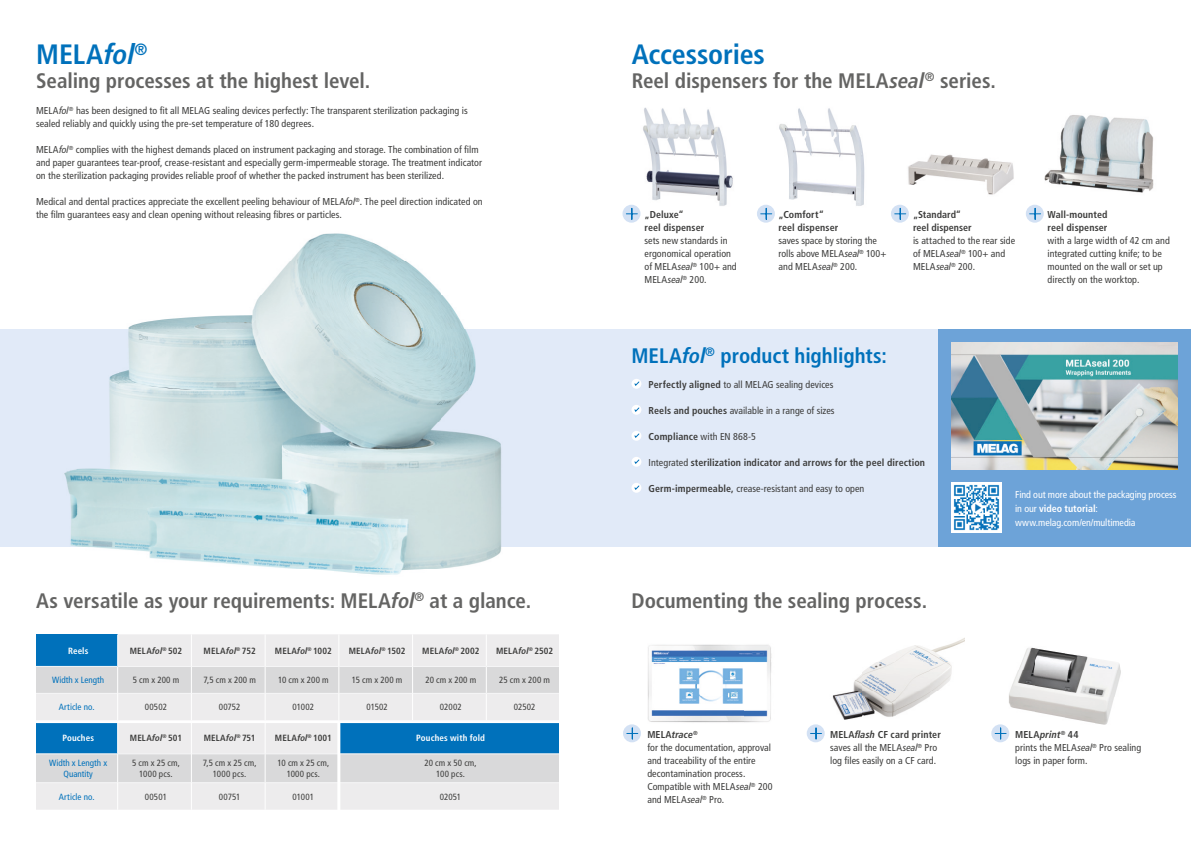
<style>
.page{position:relative;width:1191px;height:842px;background:#fff}
.page>*{position:absolute;margin:0;border:0;box-sizing:border-box;transform-origin:0 0}
.t1{font:700 condensed 28px "Frutiger LT Pro";letter-spacing:-.005em;color:#0071bb}
.t2{font:700 condensed 21px "Frutiger LT Pro";letter-spacing:-.005em;color:#646463}
.t3{font:700 condensed 21px "Frutiger LT Pro";letter-spacing:-.005em;color:#0071bb}
.t4{font:condensed 10px/13px "Frutiger LT Pro";letter-spacing:.005em;color:#3d3d3c}
.t5{font:700 condensed 10px/13px "Frutiger LT Pro";letter-spacing:.01em;color:#3d3d3c}
.t6{font:condensed 10px/14px "Frutiger LT Pro";letter-spacing:-.005em;color:#fff}
.t7{font:condensed 9px/10.8px "Frutiger LT Pro";letter-spacing:.005em;color:#3d3d3c;text-align:center}
.t8{font:700 condensed 9px "Frutiger LT Pro";letter-spacing:.015em;color:#3d3d3c}
.t9{font:condensed 9px/10.8px "Frutiger LT Pro";color:#0071bb;text-align:center}
.t10{font:700 condensed 9px "Frutiger LT Pro";letter-spacing:.015em;color:#fff}
.s1{font-style:italic}
.s2{font-weight:700}
.s3{font-weight:400}
.s4{font-weight:700;font-style:italic}
</style>
<div class="page">
<div style="left:0;top:329px;width:1191px;height:217px;background:#e1eaf8"></div>
<div style="left:631px;top:379px;width:10px;height:10px;background:#fff;border-radius:50%"></div>
<svg style="left:634px;top:381px;width:6px;height:5px"></svg>
<div style="left:631px;top:405px;width:10px;height:10px;background:#fff;border-radius:50%"></div>
<svg style="left:634px;top:407px;width:6px;height:5px"></svg>
<div style="left:631px;top:431px;width:10px;height:10px;background:#fff;border-radius:50%"></div>
<svg style="left:634px;top:433px;width:6px;height:5px"></svg>
<div style="left:631px;top:457px;width:10px;height:10px;background:#fff;border-radius:50%"></div>
<svg style="left:634px;top:459px;width:6px;height:5px"></svg>
<div style="left:631px;top:483px;width:10px;height:10px;background:#fff;border-radius:50%"></div>
<svg style="left:634px;top:485px;width:6px;height:5px"></svg>
<img style="left:13px;top:233px;width:571px;height:342px">
<div style="left:937px;top:329px;width:254px;height:217px;background:#6da3d8"></div>
<img style="left:951px;top:483px;width:50px;height:50px">
<img style="left:951px;top:342px;width:226px;height:127px">
<svg style="left:36px;top:634px;width:523px;height:176px;background:#c8d6e1"></svg>
<hr style="left:36px;top:721px;width:523px;height:2px;background:#fff">
<hr style="left:337px;top:722px;width:3px;height:107px;background:#fff">
<img style="left:832px;top:638px;width:132px;height:82px">
<svg style="left:806px;top:724px;width:18px;height:18px"></svg>
<svg style="left:810px;top:728px;width:11px;height:11px"></svg>
<img style="left:648px;top:644px;width:124px;height:79px">
<div style="left:623px;top:724px;width:18px;height:18px;background:#d3e1f4;border-radius:50%"></div>
<svg style="left:627px;top:728px;width:11px;height:11px"></svg>
<img style="left:1009px;top:647px;width:112px;height:78px">
<div style="left:991px;top:724px;width:18px;height:18px;background:#d3e1f4;border-radius:50%"></div>
<svg style="left:995px;top:728px;width:11px;height:11px"></svg>
<img style="left:1044px;top:115px;width:110px;height:78px">
<div style="left:757px;top:205px;width:18px;height:18px;background:#d3e1f4;border-radius:50%"></div>
<svg style="left:760px;top:208px;width:11px;height:11px"></svg>
<div style="left:891px;top:205px;width:18px;height:18px;background:#d3e1f4;border-radius:50%"></div>
<svg style="left:894px;top:208px;width:11px;height:11px"></svg>
<svg style="left:1025px;top:205px;width:18px;height:18px"></svg>
<svg style="left:1029px;top:208px;width:11px;height:11px"></svg>
<img style="left:634px;top:108px;width:99px;height:101px">
<img style="left:779px;top:108px;width:86px;height:98px">
<img style="left:908px;top:154px;width:106px;height:41px">
<div style="left:622px;top:205px;width:18px;height:18px;background:#d3e1f4;border-radius:50%"></div>
<svg style="left:626px;top:208px;width:11px;height:11px"></svg>
<h1 class="t1" style="left:36px;top:38px;width:113px">MELA<span class="s1">fol</span><sup>®</sup></h1>
<h2 class="t2" style="left:36px;top:68px;width:335px">Sealing processes at the highest level.</h2>
<p class="t4" style="left:36px;top:104px;width:433px">MELA<span class="s1">fol</span><sup>®</sup> has been designed to fit all MELAG sealing devices perfectly: The transparent sterilization packaging is sealed reliably and quickly using the pre-set temperature of 180 degrees.</p>
<p class="t4" style="left:36px;top:143px;width:447px">MELA<span class="s1">fol</span><sup>®</sup> complies with the highest demands placed on instrument packaging and storage. The combination of film and paper guarantees tear-proof, crease-resistant and especially germ-impermeable storage. The treatment indicator on the sterilization packaging provides reliable proof of whether the packed instrument has been sterilized.</p>
<p class="t4" style="left:36px;top:195px;width:448px">Medical and dental practices appreciate the excellent peeling behaviour of MELA<span class="s1">fol</span><sup>®</sup>. The peel direction indicated on the film guarantees easy and clean opening without releasing fibres or particles.</p>
<h2 class="t2" style="left:36px;top:588px;width:496px">As versatile as your requirements: MELA<span class="s1">fol</span><sup>®</sup> at a glance.</h2>
<p class="t10" style="left:68px;top:645px;width:22px">Reels</p>
<p class="t8" style="left:130px;top:645px;width:54px">MELA<span class="s1">fol</span><sup>®</sup> 502</p>
<p class="t8" style="left:204px;top:645px;width:54px">MELA<span class="s1">fol</span><sup>®</sup> 752</p>
<p class="t8" style="left:275px;top:645px;width:58px">MELA<span class="s1">fol</span><sup>®</sup> 1002</p>
<p class="t8" style="left:349px;top:645px;width:58px">MELA<span class="s1">fol</span><sup>®</sup> 1502</p>
<p class="t8" style="left:422px;top:645px;width:59px">MELA<span class="s1">fol</span><sup>®</sup> 2002</p>
<p class="t8" style="left:496px;top:645px;width:58px">MELA<span class="s1">fol</span><sup>®</sup> 2502</p>
<p class="t9" style="left:52px;top:675px;width:53px">Width x Length</p>
<p class="t7" style="left:133px;top:675px;width:48px">5 cm x 200 m</p>
<p class="t7" style="left:203px;top:675px;width:54px">7,5 cm x 200 m</p>
<p class="t7" style="left:278px;top:675px;width:52px">10 cm x 200 m</p>
<p class="t7" style="left:352px;top:675px;width:52px">15 cm x 200 m</p>
<p class="t7" style="left:425px;top:675px;width:52px">20 cm x 200 m</p>
<p class="t7" style="left:499px;top:675px;width:52px">25 cm x 200 m</p>
<p class="t9" style="left:59px;top:702px;width:37px">Article no.</p>
<p class="t7" style="left:145px;top:702px;width:24px">00502</p>
<p class="t7" style="left:219px;top:702px;width:23px">00752</p>
<p class="t7" style="left:293px;top:702px;width:23px">01002</p>
<p class="t7" style="left:366px;top:702px;width:23px">01502</p>
<p class="t7" style="left:440px;top:702px;width:23px">02002</p>
<p class="t7" style="left:514px;top:702px;width:23px">02502</p>
<p class="t10" style="left:62px;top:733px;width:33px">Pouches</p>
<p class="t8" style="left:130px;top:733px;width:54px">MELA<span class="s1">fol</span><sup>®</sup> 501</p>
<p class="t8" style="left:204px;top:733px;width:53px">MELA<span class="s1">fol</span><sup>®</sup> 751</p>
<p class="t8" style="left:275px;top:733px;width:58px">MELA<span class="s1">fol</span><sup>®</sup> 1001</p>
<p class="t10" style="left:416px;top:733px;width:70px">Pouches with fold</p>
<p class="t9" style="left:49px;top:758px;width:59px">Width x Length x<br>Quantity</p>
<p class="t7" style="left:132px;top:758px;width:49px">5 cm x 25 cm,<br>1000 pcs.</p>
<p class="t7" style="left:203px;top:758px;width:55px">7,5 cm x 25 cm,<br>1000 pcs.</p>
<p class="t7" style="left:277px;top:758px;width:53px">10 cm x 25 cm,<br>1000 pcs.</p>
<p class="t7" style="left:424px;top:758px;width:54px">20 cm x 50 cm,<br>100 pcs.</p>
<p class="t9" style="left:59px;top:791px;width:37px">Article no.</p>
<p class="t7" style="left:145px;top:791px;width:24px">00501</p>
<p class="t7" style="left:219px;top:791px;width:23px">00751</p>
<p class="t7" style="left:293px;top:791px;width:23px">01001</p>
<p class="t7" style="left:440px;top:791px;width:23px">02051</p>
<h1 class="t1" style="left:632px;top:38px;width:135px">Accessories</h1>
<h2 class="t2" style="left:632px;top:68px;width:366px">Reel dispensers for the MELA<span class="s1">seal</span><sup>®</sup> series.</h2>
<p class="t5" style="left:644px;top:208px;width:61px">„Deluxe“<br>reel dispenser</p>
<p class="t4" style="left:644px;top:234px;width:94px">sets new standards in ergonomical operation of MELA<span class="s1">seal</span><sup>®</sup> 100+ and<br>MELA<span class="s1">seal</span><sup>®</sup> 200.</p>
<p class="t5" style="left:778px;top:208px;width:61px">„Comfort“ reel dispenser</p>
<p class="t4" style="left:778px;top:234px;width:110px">saves space by storing the rolls above MELA<span class="s1">seal</span><sup>®</sup> 100+ and MELA<span class="s1">seal</span><sup>®</sup> 200.</p>
<p class="t5" style="left:913px;top:208px;width:60px">„Standard“ reel dispenser</p>
<p class="t4" style="left:913px;top:234px;width:104px">is attached to the rear side of MELA<span class="s1">seal</span><sup>®</sup> 100+ and<br>MELA<span class="s1">seal</span><sup>®</sup> 200.</p>
<p class="t5" style="left:1047px;top:208px;width:61px">Wall-mounted reel dispenser</p>
<p class="t4" style="left:1047px;top:234px;width:124px">with a large width of 42 cm and integrated cutting knife; to be mounted on the wall or set up directly on the worktop.</p>
<h2 class="t3" style="left:631px;top:344px;width:257px">MELA<span class="s1">fol</span><sup>®</sup> product highlights:</h2>
<p class="t4" style="left:648px;top:378px;width:186px"><span class="s2">Perfectly aligned</span> to all MELAG sealing devices</p>
<p class="t4" style="left:648px;top:404px;width:187px"><span class="s2">Reels and pouches</span> available in a range of sizes</p>
<p class="t4" style="left:648px;top:430px;width:109px"><span class="s2">Compliance</span> with EN 868-5</p>
<p class="t5" style="left:648px;top:456px;width:278px"><span class="s3">Integrated</span> sterilization indicator and arrows for the peel direction</p>
<p class="t4" style="left:648px;top:482px;width:217px"><span class="s2">Germ-impermeable,</span> crease-resistant and easy to open</p>
<h2 class="t2" style="left:631px;top:588px;width:297px">Documenting the sealing process.</h2>
<p class="t6" style="left:1015px;top:487px;width:163px">Find out more about the packaging process in our <span class="s2">video tutorial</span>: www.melag.com/en/multimedia</p>
<p class="t4" style="left:830px;top:728px;width:112px"><span class="s2">MELA</span><span class="s4">flash</span> <span class="s2">CF card printer </span>saves all the MELA<span class="s1">seal</span><sup>®</sup> Pro log files easily on a CF card.</p>
<p class="t4" style="left:647px;top:728px;width:127px"><span class="s2">MELA</span><span class="s4">trace</span><sup>®<br></sup>for the documentation, approval and traceability of the entire decontamination process.<br>Compatible with MELA<span class="s1">seal</span><sup>®</sup> 200 and MELA<span class="s1">seal</span><sup>®</sup> Pro.</p>
<p class="t4" style="left:1015px;top:728px;width:128px"><span class="s2">MELA</span><span class="s4">print</span><sup>®</sup> <span class="s2">44<br></span>prints the MELA<span class="s1">seal</span><sup>®</sup> Pro sealing logs in paper form.</p>
</div>
